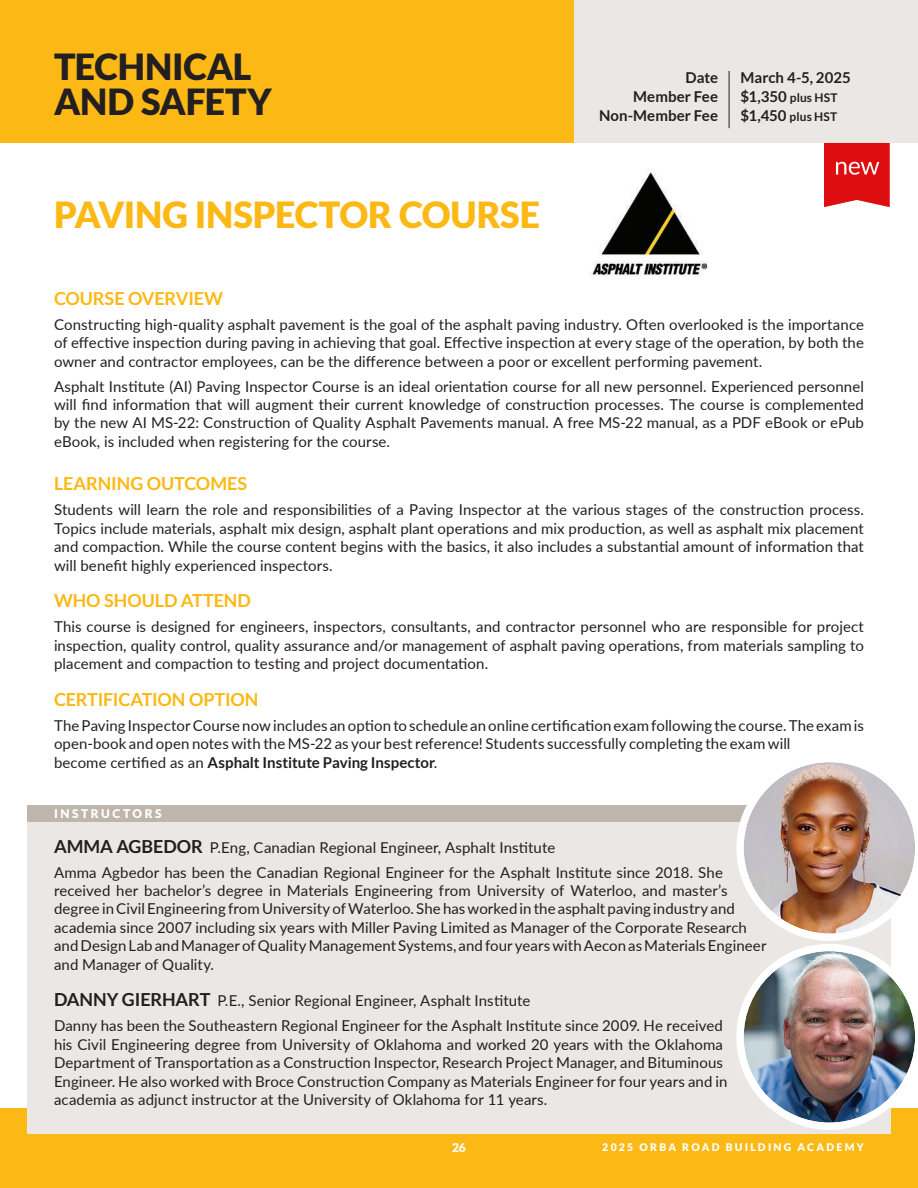
<style>
.page{position:relative;width:918px;height:1188px;background:#fff}
.page>*{position:absolute;margin:0;border:0;box-sizing:border-box;transform-origin:0 0}
.t1{font:900 36px "Lato";letter-spacing:-.01em;color:#fcb814}
.t2{font:900 36px/34.5px "Lato";letter-spacing:-.01em;color:#231f20}
.t3{font:700 18px "Lato";letter-spacing:-.005em;color:#fcb814}
.t4{font:15px/18.3px "Lato";letter-spacing:.005em;color:#231f20;text-align:justify}
.t5{font:700 15px "Lato";letter-spacing:.005em;color:#231f20}
.t6{font:700 12px "Lato";letter-spacing:.01em;color:#231f20}
.t7{font:900 12px "Lato";letter-spacing:.21em;color:#fff}
.t8{font:900 10.5px "Lato";letter-spacing:.215em;color:#fff}
.s1{font-size:15px}
.s2{font-weight:700}
.s3{font-weight:700;font-size:18px}
</style>
<div class="page">
<svg style="left:824px;top:143px;width:66px;height:64px"></svg>
<div style="left:573px;top:0;width:345px;height:143px;background:#eae7e4"></div>
<div style="left:0;top:0;width:573px;height:143px;background:#fcb814"></div>
<div style="left:0;top:1108px;width:918px;height:80px;background:#fcb814"></div>
<hr style="left:729px;top:71px;width:1px;height:57px;background:#231f20">
<img style="left:590px;top:172px;width:118px;height:104px">
<div style="left:27px;top:806px;width:864px;height:328px;background:#eae7e4"></div>
<div style="left:27px;top:806px;width:752px;height:16px;background:#beb6ad"></div>
<img style="left:736px;top:762px;width:179px;height:368px">
<p class="t2" style="left:54px;top:49px;width:219px">TECHNICAL<br>AND SAFETY</p>
<p class="t1" style="left:54px;top:193px;width:488px">PAVING INSPECTOR COURSE</p>
<p class="t5" style="left:686px;top:69px;width:34px">Date</p>
<p class="t5" style="left:741px;top:69px;width:112px">March 4-5, 2025</p>
<p class="t5" style="left:633px;top:88px;width:86px">Member Fee</p>
<p class="t6" style="left:741px;top:91px;width:99px"><span class="s1">$1,350</span> plus HST</p>
<p class="t5" style="left:599px;top:107px;width:120px">Non-Member Fee</p>
<p class="t6" style="left:741px;top:110px;width:98px"><span class="s1">$1,450</span> plus HST</p>
<p class="t3" style="left:54px;top:288px;width:171px">COURSE OVERVIEW</p>
<p class="t4" style="left:54px;top:315px;width:812px">Constructing high-quality asphalt pavement is the goal of the asphalt paving industry. Often overlooked is the importance of effective inspection during paving in achieving that goal. Effective inspection at every stage of the operation, by both the owner and contractor employees, can be the difference between a poor or excellent performing pavement.</p>
<p class="t4" style="left:54px;top:377px;width:812px">Asphalt Institute (AI) Paving Inspector Course is an ideal orientation course for all new personnel. Experienced personnel will find information that will augment their current knowledge of construction processes. The course is complemented by the new AI MS-22: Construction of Quality Asphalt Pavements manual. A free MS-22 manual, as a PDF eBook or ePub eBook, is included when registering for the course.</p>
<p class="t3" style="left:54px;top:473px;width:195px">LEARNING OUTCOMES</p>
<p class="t4" style="left:54px;top:500px;width:812px">Students will learn the role and responsibilities of a Paving Inspector at the various stages of the construction process.<br>Topics include materials, asphalt mix design, asphalt plant operations and mix production, as well as asphalt mix placement and compaction. While the course content begins with the basics, it also includes a substantial amount of information that will benefit highly experienced inspectors.</p>
<p class="t3" style="left:54px;top:590px;width:199px">WHO SHOULD ATTEND</p>
<p class="t4" style="left:54px;top:617px;width:812px">This course is designed for engineers, inspectors, consultants, and contractor personnel who are responsible for project inspection, quality control, quality assurance and/or management of asphalt paving operations, from materials sampling to placement and compaction to testing and project documentation.</p>
<p class="t3" style="left:54px;top:689px;width:206px">CERTIFICATION OPTION</p>
<p class="t4" style="left:54px;top:716px;width:811px;text-align:left">The Paving Inspector Course now includes an option to schedule an online certification exam following the course. The exam is open-book and open notes with the MS-22 as your best reference! Students successfully completing the exam will<br>become certified as an <span class="s2">Asphalt Institute Paving Inspector</span>.</p>
<p class="t7" style="left:54px;top:807px;width:109px">INSTRUCTORS</p>
<p class="t4" style="left:54px;top:837px;width:503px"><span class="s3">AMMA AGBEDOR</span> P.Eng, Canadian Regional Engineer, Asphalt Institute</p>
<p class="t4" style="left:54px;top:862px;width:714px;text-align:left">Amma Agbedor has been the Canadian Regional Engineer for the Asphalt Institute since 2018. She received her bachelor’s degree in Materials Engineering from University of Waterloo, and master’s degree in Civil Engineering from University of Waterloo. She has worked in the asphalt paving industry and academia since 2007 including six years with Miller Paving Limited as Manager of the Corporate Research and Design Lab and Manager of Quality Management Systems, and four years with Aecon as Materials Engineer and Manager of Quality.</p>
<p class="t4" style="left:54px;top:991px;width:478px"><span class="s3">DANNY GIERHART</span> P.E., Senior Regional Engineer, Asphalt Institute</p>
<p class="t4" style="left:54px;top:1016px;width:675px;text-align:left">Danny has been the Southeastern Regional Engineer for the Asphalt Institute since 2009. He received his Civil Engineering degree from University of Oklahoma and worked 20 years with the Oklahoma Department of Transportation as a Construction Inspector, Research Project Manager, and Bituminous Engineer. He also worked with Broce Construction Company as Materials Engineer for four years and in academia as adjunct instructor at the University of Oklahoma for 11 years.</p>
<p class="t7" style="left:452px;top:1141px;width:15px">26</p>
<p class="t8" style="left:602px;top:1141px;width:263px">2025 ORBA ROAD BUILDING ACADEMY</p>
</div>
